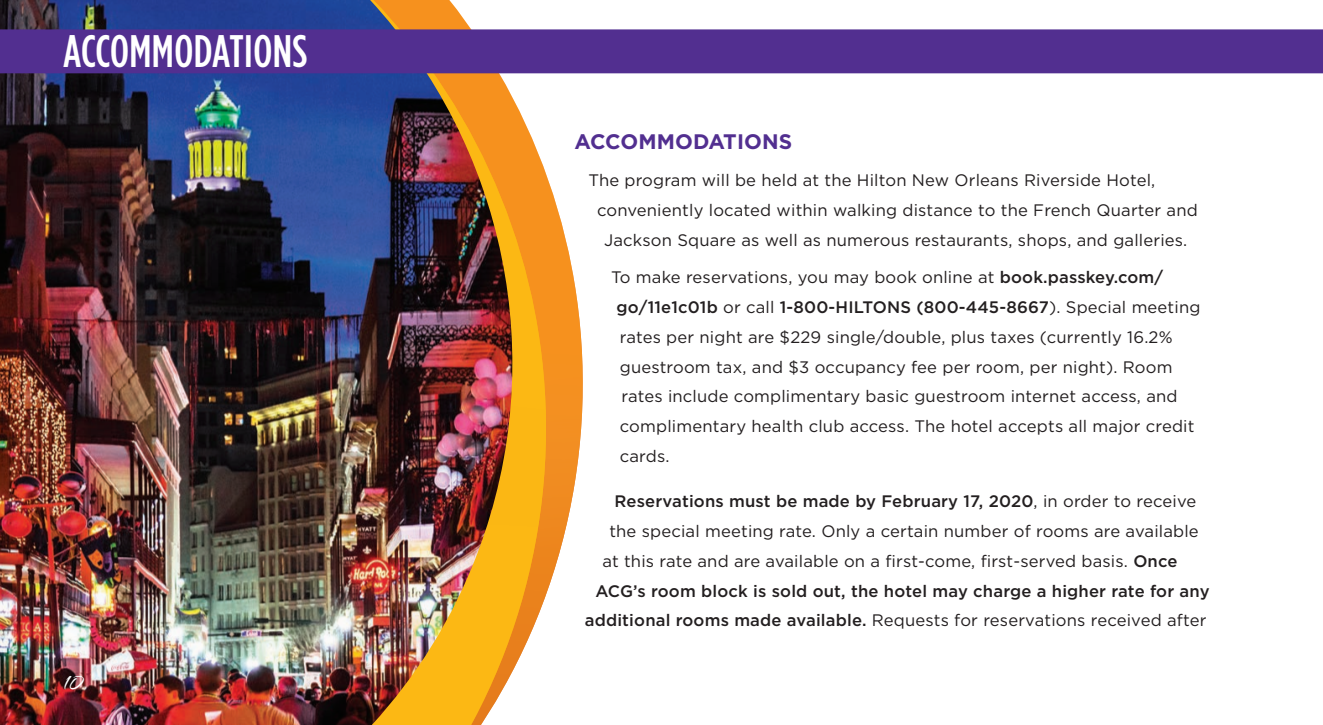
<style>
.page{position:relative;width:1323px;height:725px;background:#fff}
.page>*{position:absolute;margin:0;border:0;box-sizing:border-box;transform-origin:0 0}
.t1{font:500 45.5px "Gotham Condensed";letter-spacing:.01em;color:#fff}
.Presentation{font:28px "The Nauti Gal ROB";color:#fff}
.Program_Title{font:700 21px "Gotham";letter-spacing:.005em;color:#522f90}
.Program_Title-2{font:16.62px "Gotham";letter-spacing:.01em;color:#231f20}
.Program_Title-3{font:500 16.62px "Gotham";letter-spacing:.01em;color:#231f20}
.s1{font-weight:500}
.s2{font-weight:400}
</style>
<div class="page">
<svg style="left:552px;top:73px;width:41px;height:504px"></svg>
<img style="left:0;top:0;width:552px;height:724px">
<div style="left:0;top:29px;width:1323px;height:44px;background:#522f90"></div>
<p class="t1" style="left:63px;top:25px;width:246px">ACCOMMODATIONS</p>
<p class="Presentation" style="left:64px;top:666px;width:21px">10</p>
<p class="Program_Title" style="left:574px;top:127px;width:219px">ACCOMMODATIONS</p>
<p class="Program_Title-2" style="left:588px;top:169px;width:569px">The program will be held at the Hilton New Orleans Riverside Hotel,</p>
<p class="Program_Title-2" style="left:597px;top:199px;width:602px">conveniently located within walking distance to the French Quarter and</p>
<p class="Program_Title-2" style="left:604px;top:229px;width:585px">Jackson Square as well as numerous restaurants, shops, and galleries.</p>
<p class="Program_Title-2" style="left:611px;top:267px;width:554px">To make reservations, you may book online at <span class="s1">book.passkey.com/</span></p>
<p class="Program_Title-3" style="left:616px;top:296px;width:586px">go/11e1c01b <span class="s2">or call</span> 1-800-HILTONS (800-445-8667<span class="s2">). Special meeting</span></p>
<p class="Program_Title-2" style="left:620px;top:326px;width:554px">rates per night are $229 single/double, plus taxes (currently 16.2%</p>
<p class="Program_Title-2" style="left:620px;top:356px;width:554px">guestroom tax, and $3 occupancy fee per room, per night). Room</p>
<p class="Program_Title-2" style="left:622px;top:386px;width:558px">rates include complimentary basic guestroom internet access, and</p>
<p class="Program_Title-2" style="left:620px;top:415px;width:576px">complimentary health club access. The hotel accepts all major credit</p>
<p class="Program_Title-2" style="left:620px;top:445px;width:51px">cards.</p>
<p class="Program_Title-3" style="left:615px;top:490px;width:583px">Reservations must be made by February 17, 2020<span class="s2">, in order to receive</span></p>
<p class="Program_Title-2" style="left:609px;top:520px;width:591px">the special meeting rate. Only a certain number of rooms are available</p>
<p class="Program_Title-2" style="left:602px;top:550px;width:577px">at this rate and are available on a first-come, first-served basis. <span class="s1">Once</span></p>
<p class="Program_Title-3" style="left:595px;top:580px;width:616px">ACG’s room block is sold out, the hotel may charge a higher rate for any</p>
<p class="Program_Title-2" style="left:585px;top:610px;width:623px"><span class="s1">additional rooms made available.</span> Requests for reservations received after</p>
</div>
